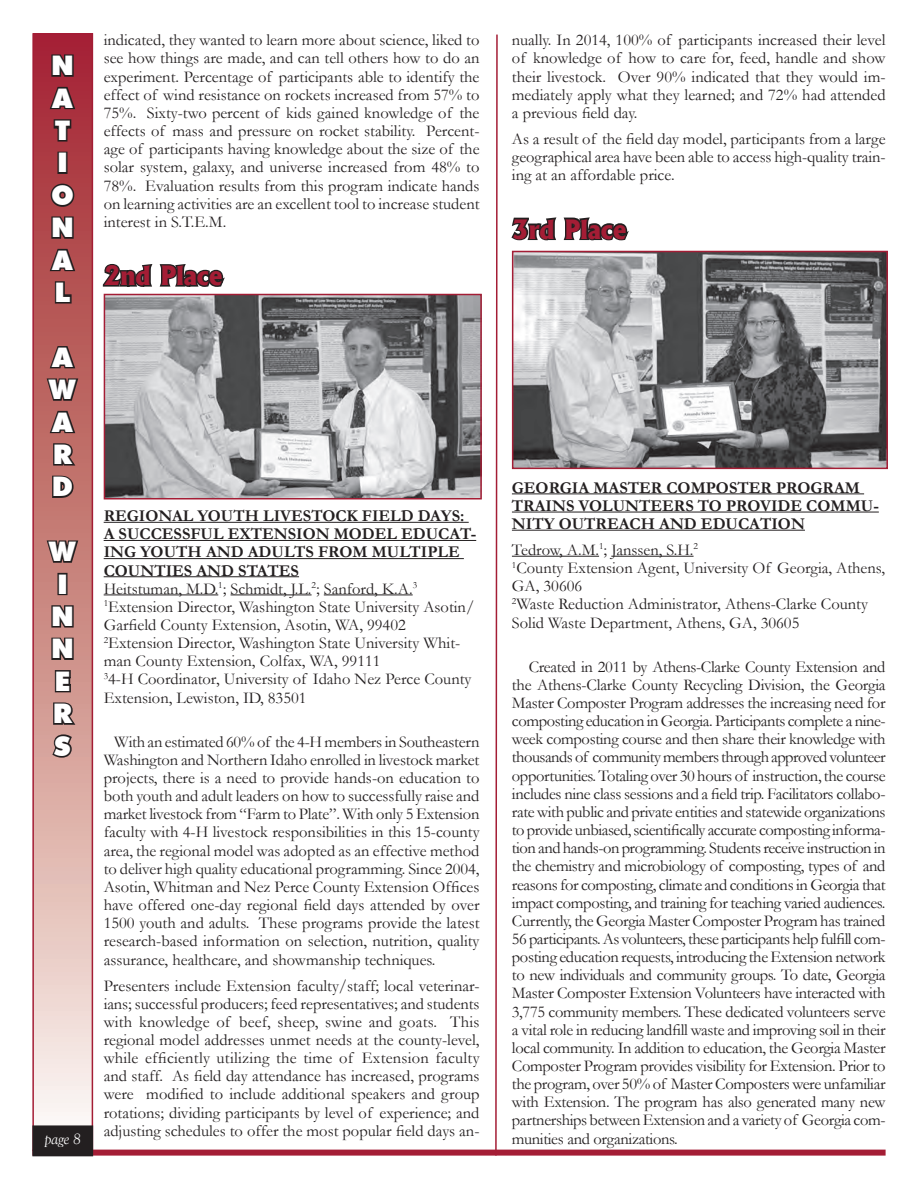
<style>
.page{position:relative;width:918px;height:1188px;background:#fff}
.page>*{position:absolute;margin:0;border:0;box-sizing:border-box;transform-origin:0 0}
.t1{font:900 27px/32.4px "Futura BT";color:#fff}
.t2{font:800 25.5px "Albertus";color:#a41d35}
.t3{font:16.5px/18.1px "Garamond";color:#231f20;text-align:justify}
.t4{font:700 16.5px/18.1px "Garamond";color:#231f20}
.t5{font:italic 15px "Goudy";color:#fff}
.s1{font-weight:700}
</style>
<div class="page">
<svg style="left:494px;top:34px;width:4px;height:1116px"></svg>
<svg style="left:35px;top:36px;width:55px;height:1080px;background:#d0928f"></svg>
<div style="left:32px;top:33px;width:61px;height:1118px;border:2px solid #a41d35"></div>
<div style="left:32px;top:1150px;width:854px;height:6px;background:#a41d35"></div>
<svg style="left:48px;top:53px;width:29px;height:58px;background:#792531"></svg>
<svg style="left:52px;top:118px;width:21px;height:25px"></svg>
<div style="left:57px;top:152px;width:11px;height:22px;border:3px solid #231f20"></div>
<svg style="left:49px;top:181px;width:27px;height:28px"></svg>
<svg style="left:48px;top:215px;width:29px;height:58px;background:#803b3d"></svg>
<svg style="left:53px;top:280px;width:20px;height:25px"></svg>
<svg style="left:45px;top:345px;width:35px;height:90px;background:#8e4f4d"></svg>
<svg style="left:52px;top:441px;width:26px;height:26px"></svg>
<svg style="left:51px;top:474px;width:25px;height:25px"></svg>
<svg style="left:45px;top:521px;width:35px;height:61px;background:#a66c67"></svg>
<div style="left:57px;top:573px;width:11px;height:22px;border:3px solid #231f20"></div>
<svg style="left:50px;top:604px;width:25px;height:90px;background:#8b6460"></svg>
<svg style="left:52px;top:700px;width:26px;height:26px"></svg>
<svg style="left:51px;top:732px;width:23px;height:27px"></svg>
<div style="left:33px;top:1126px;width:59px;height:30px;background:#231f20"></div>
<div style="left:32px;top:1125px;width:61px;height:31px;border:2px solid #231f20"></div>
<hr style="left:104px;top:522px;width:365px;height:1px;background:#231f20">
<hr style="left:104px;top:540px;width:372px;height:1px;background:#231f20">
<hr style="left:104px;top:558px;width:360px;height:1px;background:#231f20">
<hr style="left:104px;top:576px;width:195px;height:1px;background:#231f20">
<hr style="left:104px;top:595px;width:114px;height:1px;background:#231f20">
<hr style="left:231px;top:595px;width:81px;height:1px;background:#231f20">
<hr style="left:324px;top:595px;width:89px;height:1px;background:#231f20">
<svg style="left:102px;top:264px;width:123px;height:23px"></svg>
<hr style="left:512px;top:493px;width:352px;height:1px;background:#231f20">
<hr style="left:512px;top:512px;width:367px;height:1px;background:#231f20">
<hr style="left:512px;top:530px;width:293px;height:1px;background:#231f20">
<hr style="left:512px;top:556px;width:87px;height:1px;background:#231f20">
<hr style="left:611px;top:556px;width:83px;height:1px;background:#231f20">
<svg style="left:511px;top:217px;width:118px;height:24px"></svg>
<img style="left:107px;top:297px;width:372px;height:200px">
<div style="left:104px;top:294px;width:378px;height:206px;border:2px solid #a41d35"></div>
<img style="left:515px;top:254px;width:370px;height:212px">
<div style="left:512px;top:251px;width:376px;height:218px;border:2px solid #a41d35"></div>
<h1 class="t1" style="left:51px;top:49px;width:24px">N<br>A<br>T<br>I<br>O<br>N<br>A<br>L</h1>
<h1 class="t1" style="left:49px;top:341px;width:28px">A<br>W<br>A<br>R<br>D</h1>
<h1 class="t1" style="left:49px;top:535px;width:28px">W<br>I<br>N<br>N<br>E<br>R<br>S</h1>
<p class="t5" style="left:45px;top:1130px;width:38px">page 8</p>
<p class="t3" style="left:104px;top:31px;width:377px">indicated, they wanted to learn more about science, liked to see how things are made, and can tell others how to do an experiment. Percentage of participants able to identify the effect of wind resistance on rockets increased from 57% to 75%. Sixty-two percent of kids gained knowledge of the effects of mass and pressure on rocket stability. Percent&shy;age of participants having knowledge about the size of the solar system, galaxy, and universe increased from 48% to 78%. Evaluation results from this program indicate hands on learning activities are an excellent tool to increase student interest in S.T.E.M.</p>
<h2 class="t2" style="left:104px;top:260px;width:120px">2nd Place</h2>
<p class="t3" style="left:104px;top:506px;width:374px;text-align:left"><span class="s1">REGIONAL YOUTH LIVESTOCK FIELD DAYS:<br>A SUCCESSFUL EXTENSION MODEL EDUCAT-ING YOUTH AND ADULTS FROM MULTIPLE COUNTIES AND STATES<br></span>Heitstuman, M.D.<sup>1</sup>; Schmidt, J.L.<sup>2</sup>; Sanford, K.A.<sup>3<br>1</sup>Extension Director, Washington State University Asotin/ Garfield County Extension, Asotin, WA, 99402<br><sup>2</sup>Extension Director, Washington State University Whit&shy;man County Extension, Colfax, WA, 99111<br><sup>3</sup>4-H Coordinator, University of Idaho Nez Perce County Extension, Lewiston, ID, 83501</p>
<p class="t3" style="left:104px;top:732px;width:377px;text-indent:11px">With an estimated 60% of the 4-H members in Southeastern Washington and Northern Idaho enrolled in livestock market projects, there is a need to provide hands-on education to both youth and adult leaders on how to successfully raise and market livestock from “Farm to Plate”. With only 5 Extension faculty with 4-H livestock responsibilities in this 15-county area, the regional model was adopted as an effective method to deliver high quality educational programming. Since 2004, Asotin, Whitman and Nez Perce County Extension Offices have offered one-day regional field days attended by over 1500 youth and adults. These programs provide the latest research-based information on selection, nutrition, quality assurance, healthcare, and showmanship techniques.</p>
<p class="t3" style="left:104px;top:976px;width:377px">Presenters include Extension faculty/staff; local veterinar&shy;ians; successful producers; feed representatives; and students with knowledge of beef, sheep, swine and goats. This regional model addresses unmet needs at the county-level, while efficiently utilizing the time of Extension faculty and staff. As field day attendance has increased, programs were modified to include additional speakers and group rotations; dividing participants by level of experience; and adjusting schedules to offer the most popular field days an-</p>
<p class="t3" style="left:512px;top:31px;width:375px">nually. In 2014, 100% of participants increased their level of knowledge of how to care for, feed, handle and show their livestock. Over 90% indicated that they would im&shy;mediately apply what they learned; and 72% had attended a previous field day.</p>
<p class="t3" style="left:512px;top:129px;width:375px">As a result of the field day model, participants from a large geographical area have been able to access high-quality train&shy;ing at an affordable price.</p>
<h2 class="t2" style="left:512px;top:213px;width:116px">3rd Place</h2>
<p class="t4" style="left:512px;top:478px;width:368px">GEORGIA MASTER COMPOSTER PROGRAM<br>TRAINS VOLUNTEERS TO PROVIDE COMMU-<br>NITY OUTREACH AND EDUCATION</p>
<p class="t3" style="left:512px;top:540px;width:375px;text-align:left">Tedrow, A.M.<sup>1</sup>; Janssen, S.H.<sup>2<br>1</sup>County Extension Agent, University Of Georgia, Athens, GA, 30606<br><sup>2</sup>Waste Reduction Administrator, Athens-Clarke County Solid Waste Department, Athens, GA, 30605</p>
<p class="t3" style="left:512px;top:657px;width:375px;text-indent:17px">Created in 2011 by Athens-Clarke County Extension and the Athens-Clarke County Recycling Division, the Georgia Master Composter Program addresses the increasing need for composting education in Georgia. Participants complete a nine&shy;week composting course and then share their knowledge with thousands of community members through approved volunteer opportunities. Totaling over 30 hours of instruction, the course includes nine class sessions and a field trip. Facilitators collabo&shy;rate with public and private entities and statewide organizations to provide unbiased, scientifically accurate composting informa&shy;tion and hands-on programming. Students receive instruction in the chemistry and microbiology of composting, types of and reasons for composting, climate and conditions in Georgia that impact composting, and training for teaching varied audiences.<br>Currently, the Georgia Master Composter Program has trained 56 participants. As volunteers, these participants help fulfill com&shy;posting education requests, introducing the Extension network to new individuals and community groups. To date, Georgia Master Composter Extension Volunteers have interacted with 3,775 community members. These dedicated volunteers serve a vital role in reducing landfill waste and improving soil in their local community. In addition to education, the Georgia Master Composter Program provides visibility for Extension. Prior to the program, over 50% of Master Composters were unfamiliar with Extension. The program has also generated many new partnerships between Extension and a variety of Georgia com&shy;munities and organizations.</p>
</div>
